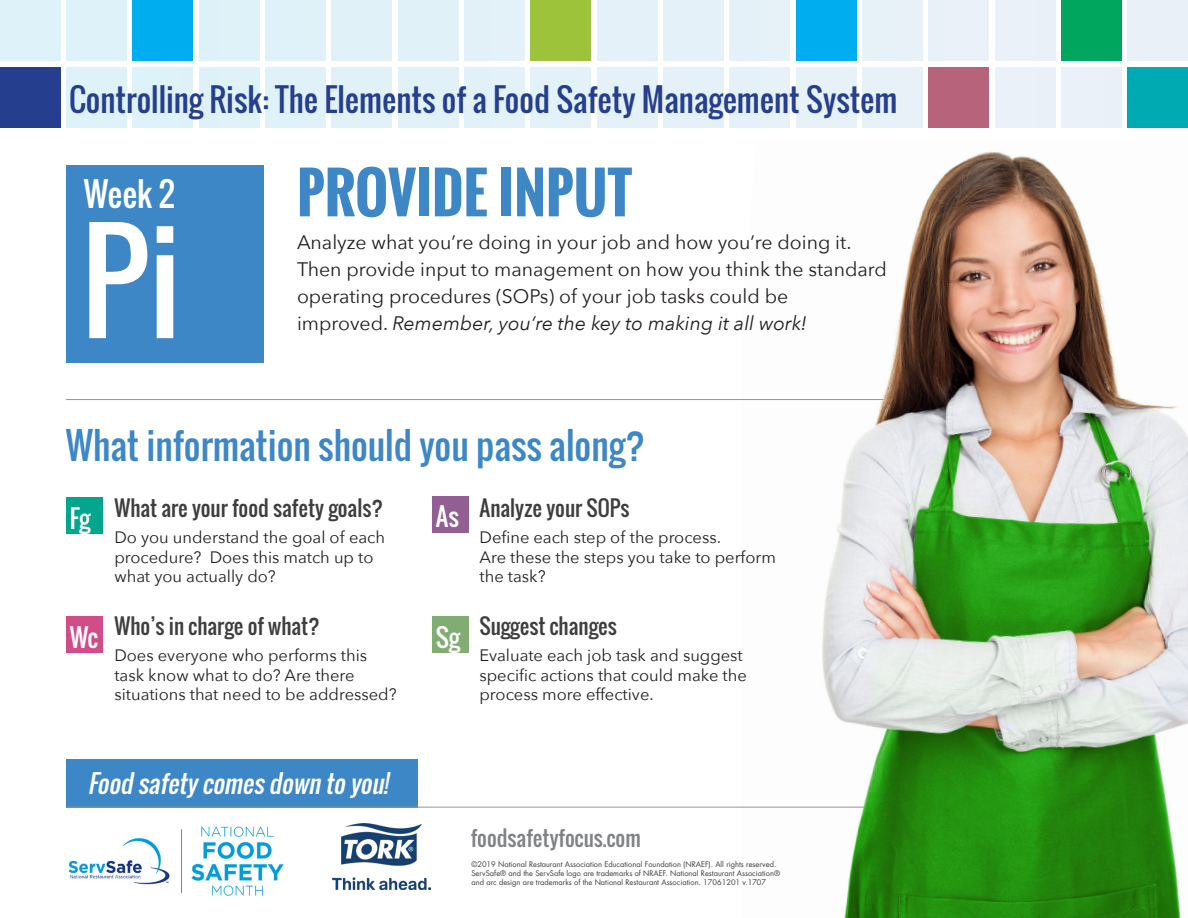
<style>
.page{position:relative;width:1188px;height:918px;background:#fff}
.page>*{position:absolute;margin:0;border:0;box-sizing:border-box;transform-origin:0 0}
.t1{font:132.6px "Oswald";color:#fff}
.t2{font:700 55.5px "Oswald";color:#3e87c7}
.t3{font:36px "Oswald";color:#3e87c7}
.t4{font:32.4px "Oswald";color:#fff}
.t5{font:31.2px "Oswald";color:#253f8e}
.t6{font:italic 24.6px "Oswald";color:#fff}
.t7{font:24.6px "Oswald";letter-spacing:-.015em;color:#fff}
.t8{font:21px "Oswald";color:#3e3e3f}
.t9{font:21px "Oswald";color:#808285}
.t10{font:19.5px/27px "Avenir Next";color:#231f20}
.t11{font:16.5px/19.5px "Avenir Next";color:#231f20}
.t12{font:7.5px/9px "Futura";color:#3e3e3f}
.s1{font-style:italic}
</style>
<div class="page">
<img style="left:742px;top:151px;width:446px;height:767px">
<div style="left:67px;top:759px;width:351px;height:49px;background:#3e87c7"></div>
<img style="left:68px;top:826px;width:216px;height:70px">
<div style="left:66px;top:498px;width:37px;height:36px;background:#00a78c"></div>
<div style="left:66px;top:617px;width:37px;height:36px;background:#d24c87"></div>
<div style="left:432px;top:496px;width:37px;height:36px;background:#925f92"></div>
<div style="left:432px;top:617px;width:37px;height:36px;background:#81ad73"></div>
<hr style="left:67px;top:807px;width:797px;height:1px;background:#939598">
<img style="left:333px;top:824px;width:97px;height:66px">
<hr style="left:66px;top:399px;width:817px;height:1px;background:#939598">
<div style="left:66px;top:165px;width:198px;height:198px;background:#3e87c7"></div>
<div style="left:0;top:67px;width:60px;height:60px;background:#253f8e"></div>
<div style="left:66px;top:0;width:60px;height:60px;background:#ddf2f9"></div>
<div style="left:66px;top:67px;width:60px;height:60px;background:#ddf2f9"></div>
<div style="left:133px;top:0;width:60px;height:60px;background:#00aeef"></div>
<div style="left:133px;top:67px;width:60px;height:60px;background:#ddf2f9"></div>
<div style="left:199px;top:0;width:60px;height:60px;background:#def2f8"></div>
<div style="left:199px;top:67px;width:60px;height:60px;background:#def2f8"></div>
<div style="left:265px;top:0;width:60px;height:60px;background:#dff1f9"></div>
<div style="left:265px;top:67px;width:60px;height:60px;background:#dff1f9"></div>
<div style="left:332px;top:0;width:60px;height:60px;background:#e0f1f8"></div>
<div style="left:332px;top:67px;width:60px;height:60px;background:#e0f1f8"></div>
<div style="left:398px;top:67px;width:60px;height:60px;background:#e1f1f8"></div>
<div style="left:464px;top:0;width:61px;height:60px;background:#e3f1f8"></div>
<div style="left:464px;top:67px;width:61px;height:60px;background:#e3f1f8"></div>
<div style="left:531px;top:0;width:60px;height:60px;background:#9dc33b"></div>
<div style="left:531px;top:67px;width:60px;height:60px;background:#e3f1f8"></div>
<div style="left:597px;top:0;width:60px;height:60px;background:#e5f1f8"></div>
<div style="left:597px;top:67px;width:60px;height:60px;background:#e5f1f8"></div>
<div style="left:663px;top:0;width:61px;height:60px;background:#e5f1f8"></div>
<div style="left:663px;top:67px;width:61px;height:60px;background:#e5f1f8"></div>
<div style="left:730px;top:0;width:60px;height:60px;background:#e5f1f8"></div>
<div style="left:730px;top:67px;width:60px;height:60px;background:#e5f1f8"></div>
<div style="left:796px;top:0;width:60px;height:60px;background:#00aeef"></div>
<div style="left:796px;top:67px;width:60px;height:60px;background:#e7f1f8"></div>
<div style="left:863px;top:0;width:60px;height:60px;background:#e7f1f8"></div>
<div style="left:929px;top:0;width:60px;height:60px;background:#eaf1f8"></div>
<div style="left:929px;top:67px;width:60px;height:60px;background:#b8637c"></div>
<div style="left:995px;top:0;width:60px;height:60px;background:#eaf1f8"></div>
<div style="left:1062px;top:0;width:60px;height:60px;background:#00a65d"></div>
<div style="left:1128px;top:0;width:60px;height:60px;background:#eaf0f8"></div>
<div style="left:1128px;top:67px;width:60px;height:60px;background:#00aab2"></div>
<div style="left:863px;top:68px;width:60px;height:60px;background:#e7f1f8"></div>
<div style="left:995px;top:68px;width:60px;height:60px;background:#eaf1f8"></div>
<div style="left:1062px;top:68px;width:60px;height:60px;background:#eaf1f8"></div>
<div style="left:0;top:0;width:60px;height:60px;background:#ddf2f9"></div>
<div style="left:398px;top:0;width:60px;height:60px;background:#e1f1f8"></div>
<p class="t5" style="left:69px;top:76px;width:830px">Controlling Risk: The Elements of a Food Safety Management System</p>
<p class="t4" style="left:84px;top:170px;width:93px">Week 2</p>
<p class="t1" style="left:81px;top:181px;width:102px">Pi</p>
<p class="t2" style="left:297px;top:151px;width:337px">PROVIDE INPUT</p>
<p class="t10" style="left:297px;top:228px;width:591px">Analyze what you’re doing in your job and how you’re doing it.<br>Then provide input to management on how you think the standard operating procedures (SOPs) of your job tasks could be<br>improved. <span class="s1">Remember, you’re the key to making it all work!</span></p>
<p class="t3" style="left:66px;top:418px;width:581px">What information should you pass along?</p>
<p class="t7" style="left:70px;top:500px;width:22px">Fg</p>
<p class="t7" style="left:70px;top:619px;width:30px">Wc</p>
<p class="t8" style="left:114px;top:492px;width:270px">What are your food safety goals?</p>
<p class="t11" style="left:114px;top:527px;width:272px">Do you understand the goal of each procedure? Does this match up to what you actually do?</p>
<p class="t8" style="left:114px;top:610px;width:207px">Who’s in charge of what?</p>
<p class="t11" style="left:114px;top:645px;width:284px">Does everyone who performs this task know what to do? Are there situations that need to be addressed?</p>
<p class="t7" style="left:436px;top:498px;width:25px">As</p>
<p class="t7" style="left:436px;top:619px;width:26px">Sg</p>
<p class="t8" style="left:480px;top:492px;width:151px">Analyze your SOPs</p>
<p class="t11" style="left:480px;top:527px;width:298px">Define each step of the process.<br>Are these the steps you take to perform the task?</p>
<p class="t8" style="left:480px;top:610px;width:139px">Suggest changes</p>
<p class="t11" style="left:480px;top:645px;width:269px">Evaluate each job task and suggest specific actions that could make the process more effective.</p>
<p class="t6" style="left:88px;top:765px;width:308px">Food safetycomesdowntoyou!</p>
<p class="t9" style="left:471px;top:822px;width:171px">foodsafetyfocus.com</p>
<p class="t12" style="left:471px;top:860px;width:310px">©2019 National Restaurant Association Educational Foundation (NRAEF). All rights reserved.<br>ServSafe® and the ServSafe logo are trademarks of NRAEF. National Restaurant Association® and arc design are trademarks of the National Restaurant Association. 17061201 v.1707</p>
</div>
